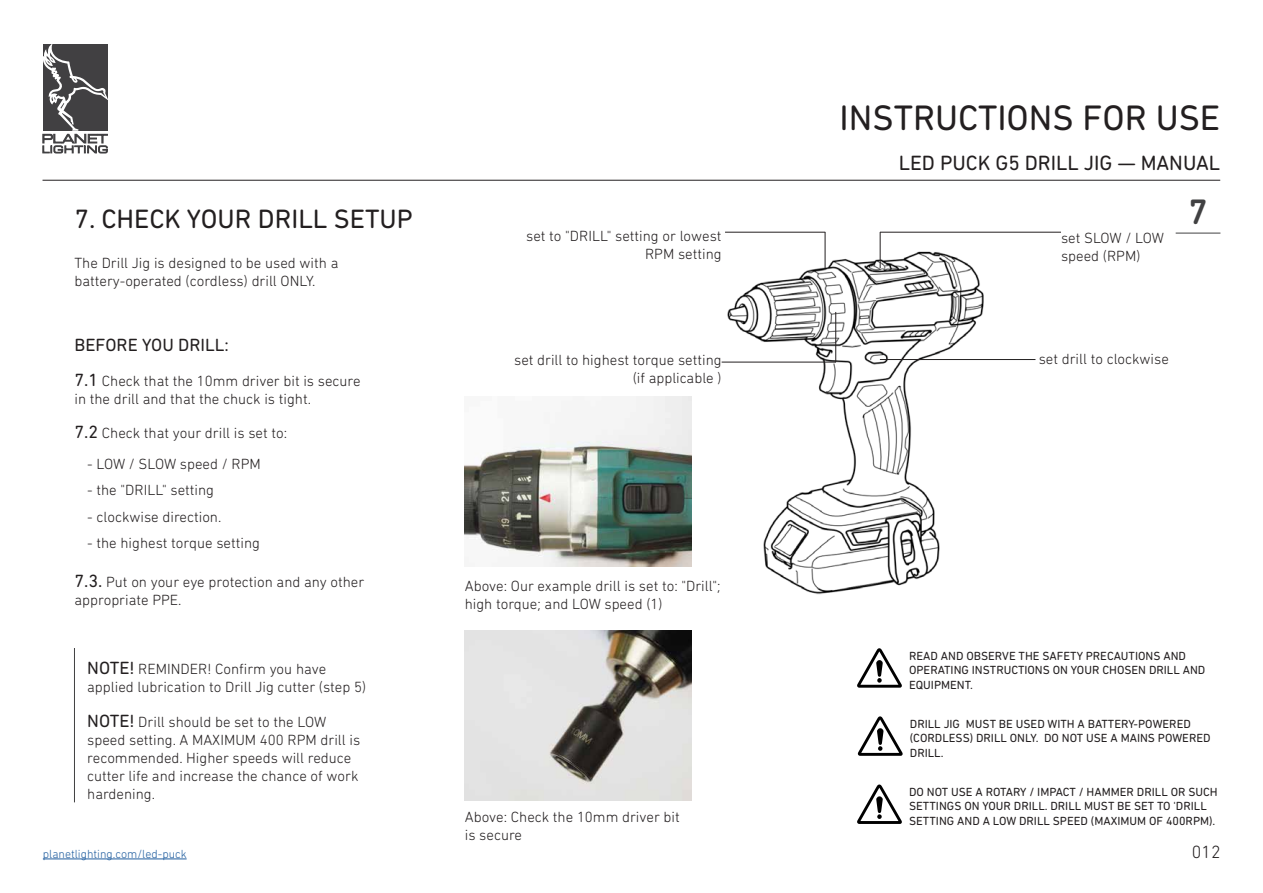
<style>
.page{position:relative;width:1263px;height:893px;background:#fff}
.page>*{position:absolute;margin:0;border:0;box-sizing:border-box;transform-origin:0 0}
.t1{font:36px "DIN Next Rounded LT Pro";color:#231f20}
.t2{font:500 36px "DIN Next Rounded LT Pro";color:#414142}
.t3{font:27px "DIN Next Rounded LT Pro";color:#231f20}
.t4{font:21px "DIN Next Rounded LT Pro";color:#231f20}
.t5{font:18px "DIN Next Rounded LT Pro";color:#231f20}
.t6{font:300 18px "DIN Next Rounded LT Pro";color:#231f20}
.t7{font:300 15px/18px "DIN Next Rounded LT Pro";color:#231f20}
.t8{font:12px/14.4px "DIN Next Rounded LT Pro";color:#231f20}
.t9{font:300 12px "DIN Next Rounded LT Pro";color:#215e9f}
.s1{font-weight:400;font-size:18px}
</style>
<div class="page">
<hr style="left:43px;top:859px;width:144px;height:1px;background:#215e9f">
<svg style="left:42px;top:44px;width:66px;height:109px"></svg>
<img style="left:668px;top:231px;width:393px;height:364px">
<hr style="left:43px;top:180px;width:1177px;height:1px;background:#231f20">
<hr style="left:1176px;top:233px;width:44px;height:1px;background:#414142">
<hr style="left:74px;top:648px;width:1px;height:154px;background:#414142">
<div style="left:1039px;top:353px;width:132px;height:11px;background:#fff"></div>
<hr style="left:880px;top:359px;width:155px;height:1px;background:#231f20">
<hr style="left:725px;top:232px;width:100px;height:1px;background:#231f20">
<hr style="left:825px;top:232px;width:1px;height:36px;background:#231f20">
<hr style="left:880px;top:232px;width:181px;height:1px;background:#231f20">
<hr style="left:880px;top:232px;width:1px;height:36px;background:#231f20">
<hr style="left:722px;top:362px;width:114px;height:1px;background:#231f20">
<hr style="left:835px;top:312px;width:1px;height:50px;background:#231f20">
<svg style="left:857px;top:784px;width:45px;height:40px"></svg>
<svg style="left:858px;top:716px;width:45px;height:40px"></svg>
<img style="left:465px;top:397px;width:227px;height:170px">
<img style="left:465px;top:630px;width:227px;height:170px">
<svg style="left:857px;top:648px;width:45px;height:40px"></svg>
<h1 class="t1" style="left:839px;top:97px;width:382px">INSTRUCTIONS FOR USE</h1>
<h3 class="t4" style="left:899px;top:151px;width:323px">LED PUCK G5 DRILL JIG — MANUAL</h3>
<h2 class="t3" style="left:74px;top:203px;width:340px">7. CHECK YOUR DRILL SETUP</h2>
<h1 class="t2" style="left:1188px;top:191px;width:21px">7</h1>
<p class="t7" style="left:74px;top:254px;width:265px">The Drill Jig is designed to be used with a battery-operated (cordless) drill ONLY.</p>
<p class="t7" style="left:526px;top:227px;width:197px;text-align:right">set to "DRILL" setting or lowest<br>RPM setting</p>
<p class="t7" style="left:1061px;top:229px;width:104px">set SLOW / LOW speed (RPM)</p>
<p class="t5" style="left:74px;top:335px;width:156px">BEFORE YOU DRILL:</p>
<p class="t7" style="left:74px;top:371px;width:288px"><span class="s1">7.1</span> Check that the 10mm driver bit is secure in the drill and that the chuck is tight.</p>
<p class="t7" style="left:74px;top:424px;width:214px"><span class="s1">7.2</span> Check that your drill is set to:</p>
<p class="t7" style="left:87px;top:454px;width:175px">- LOW / SLOW speed / RPM</p>
<p class="t7" style="left:87px;top:481px;width:128px">- the "DRILL" setting</p>
<p class="t7" style="left:87px;top:507px;width:136px">- clockwise direction.</p>
<p class="t7" style="left:87px;top:534px;width:174px">- the highest torque setting</p>
<p class="t7" style="left:74px;top:573px;width:291px"><span class="s1">7.3.</span> Put on your eye protection and any other appropriate PPE.</p>
<p class="t7" style="left:87px;top:660px;width:281px"><span class="s1">NOTE!</span> REMINDER! Confirm you have applied lubrication to Drill Jig cutter (step 5)</p>
<p class="t7" style="left:87px;top:712px;width:274px"><span class="s1">NOTE!</span> Drill should be set to the LOW speed setting. A MAXIMUM 400 RPM drill is recommended. Higher speeds will reduce cutter life and increase the chance of work hardening.</p>
<p class="t7" style="left:514px;top:350px;width:209px;text-align:right">set drill to highest torque setting (if applicable )</p>
<p class="t7" style="left:465px;top:576px;width:257px">Above: Our example drill is set to: "Drill"; high torque; and LOW speed (1)</p>
<p class="t7" style="left:465px;top:808px;width:216px">Above: Check the 10mm driver bit is secure</p>
<p class="t7" style="left:1039px;top:350px;width:132px">set drill to clockwise</p>
<p class="t8" style="left:909px;top:648px;width:298px">READ AND OBSERVE THE SAFETY PRECAUTIONS AND<br>OPERATING INSTRUCTIONS ON YOUR CHOSEN DRILL AND<br>EQUIPMENT.</p>
<p class="t8" style="left:910px;top:716px;width:302px">DRILL JIG MUST BE USED WITH A BATTERY-POWERED (CORDLESS) DRILL ONLY. DO NOT USE A MAINS POWERED<br>DRILL.</p>
<p class="t8" style="left:909px;top:785px;width:310px">DO NOT USE A ROTARY / IMPACT / HAMMER DRILL OR SUCH<br>SETTINGS ON YOUR DRILL. DRILL MUST BE SET TO 'DRILL<br>SETTING AND A LOW DRILL SPEED (MAXIMUM OF 400RPM).</p>
<p class="t9" style="left:43px;top:847px;width:145px">planetlighting.com/led-puck</p>
<p class="t6" style="left:1192px;top:841px;width:30px">012</p>
</div>
